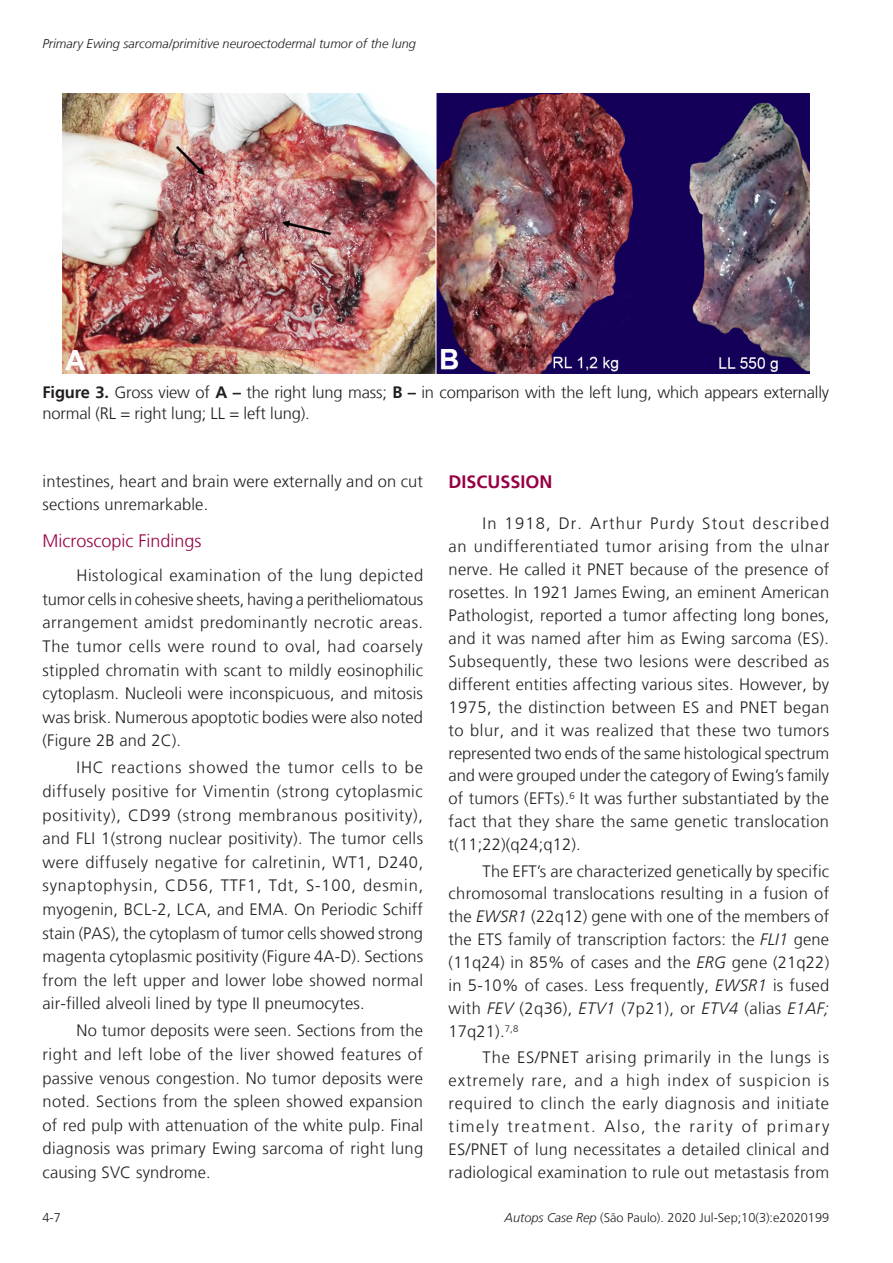
<style>
.page{position:relative;width:893px;height:1263px;background:#fff}
.page>*{position:absolute;margin:0;border:0;box-sizing:border-box;transform-origin:0 0}
.Heading2{font:300 18px "Frutiger LT";color:#970044}
.Heading1{font:700 18px "Frutiger LT";color:#970044}
.Paragraph{font:300 16.5px/23px "Frutiger LT";letter-spacing:.01em;color:#231f20;text-align:justify}
.FigureCaption{font:300 16.5px/21px "Frutiger LT";letter-spacing:-.01em;color:#231f20}
.t1{font:italic 300 12.75px "Frutiger LT";color:#231f20}
.t2{font:300 12.75px "Frutiger LT";color:#231f20}
.s1{font-weight:700}
.s2{font-style:italic}
</style>
<div class="page">
<img style="left:62px;top:94px;width:747px;height:279px">
<p class="t1" style="left:43px;top:37px;width:375px">Primary Ewing sarcoma/primitive neuroectodermal tumor of the lung</p>
<p class="FigureCaption" style="left:43px;top:382px;width:788px"><span class="s1">Figure 3.</span> Gross view of <span class="s1">A –</span> the right lung mass; <span class="s1">B –</span> in comparison with the left lung, which appears externally normal (RL = right lung; LL = left lung).</p>
<p class="Paragraph" style="left:43px;top:469px;width:382px;line-height:23.5px">intestines, heart and brain were externally and on cut sections unremarkable.</p>
<p class="Heading2" style="left:43px;top:531px;width:161px">Microscopic Findings</p>
<p class="Paragraph" style="left:43px;top:564px;width:382px;line-height:23.5px;text-indent:34px">Histological examination of the lung depicted tumor cells in cohesive sheets, having a peritheliomatous arrangement amidst predominantly necrotic areas.<br>The tumor cells were round to oval, had coarsely stippled chromatin with scant to mildly eosinophilic cytoplasm. Nucleoli were inconspicuous, and mitosis was brisk. Numerous apoptotic bodies were also noted (Figure 2B and 2C).</p>
<p class="Paragraph" style="left:43px;top:756px;width:382px;line-height:23.5px;text-indent:34px">IHC reactions showed the tumor cells to be diffusely positive for Vimentin (strong cytoplasmic positivity), CD99 (strong membranous positivity), and FLI 1(strong nuclear positivity). The tumor cells were diffusely negative for calretinin, WT1, D240, synaptophysin, CD56, TTF1, Tdt, S-100, desmin, myogenin, BCL-2, LCA, and EMA. On Periodic Schiff stain (PAS), the cytoplasm of tumor cells showed strong magenta cytoplasmic positivity (Figure 4A-D). Sections from the left upper and lower lobe showed normal air-filled alveoli lined by type II pneumocytes.</p>
<p class="Paragraph" style="left:43px;top:1019px;width:382px;line-height:23.5px;text-indent:34px">No tumor deposits were seen. Sections from the right and left lobe of the liver showed features of passive venous congestion. No tumor deposits were noted. Sections from the spleen showed expansion of red pulp with attenuation of the white pulp. Final diagnosis was primary Ewing sarcoma of right lung causing SVC syndrome.</p>
<p class="Heading1" style="left:449px;top:471px;width:106px">DISCUSSION</p>
<p class="Paragraph" style="left:449px;top:512px;width:382px;text-indent:34px">In 1918, Dr. Arthur Purdy Stout described an undifferentiated tumor arising from the ulnar nerve. He called it PNET because of the presence of rosettes. In 1921 James Ewing, an eminent American Pathologist, reported a tumor affecting long bones, and it was named after him as Ewing sarcoma (ES).<br>Subsequently, these two lesions were described as different entities affecting various sites. However, by 1975, the distinction between ES and PNET began to blur, and it was realized that these two tumors represented two ends of the same histological spectrum and were grouped under the category of Ewing’s family of tumors (EFTs).<sup>6</sup> It was further substantiated by the fact that they share the same genetic translocation t(11;22)(q24;q12).</p>
<p class="Paragraph" style="left:449px;top:860px;width:382px;text-indent:34px">The EFT’s are characterized genetically by specific chromosomal translocations resulting in a fusion of the <span class="s2">EWSR1</span> (22q12) gene with one of the members of the ETS family of transcription factors: the <span class="s2">FLI1</span> gene (11q24) in 85% of cases and the <span class="s2">ERG</span> gene (21q22) in 5-10% of cases. Less frequently, <span class="s2">EWSR1</span> is fused with <span class="s2">FEV</span> (2q36), <span class="s2">ETV1</span> (7p21), or <span class="s2">ETV4</span> (alias <span class="s2">E1AF; </span>17q21).<sup>7,8</sup></p>
<p class="Paragraph" style="left:449px;top:1046px;width:382px;text-indent:34px">The ES/PNET arising primarily in the lungs is extremely rare, and a high index of suspicion is required to clinch the early diagnosis and initiate timely treatment. Also, the rarity of primary ES/PNET of lung necessitates a detailed clinical and radiological examination to rule out metastasis from</p>
<p class="t2" style="left:43px;top:1210px;width:20px">4-7</p>
<p class="t2" style="left:505px;top:1210px;width:326px"><span class="s2">Autops Case Rep</span> (São Paulo). 2020 Jul-Sep;10(3):e2020199</p>
</div>
